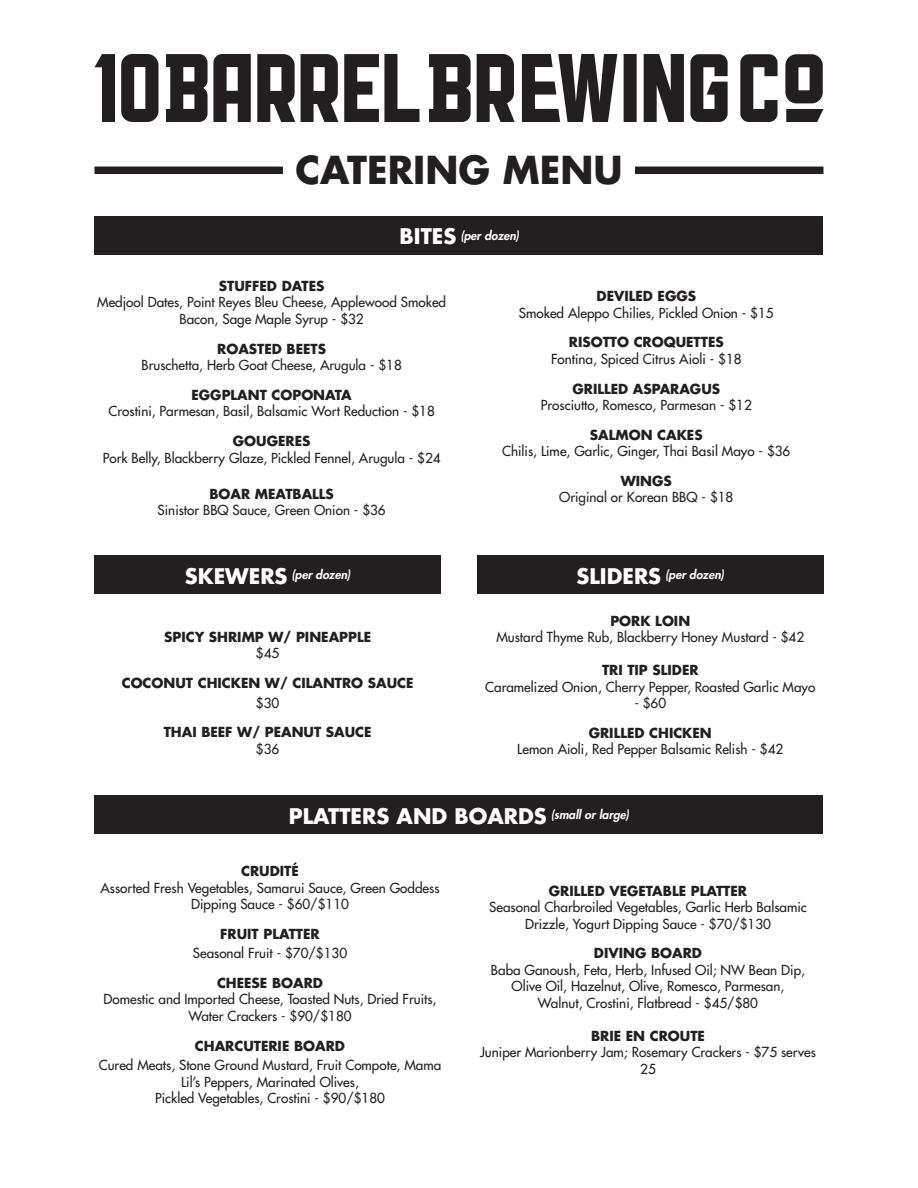
<style>
.page{position:relative;width:918px;height:1188px;background:#fff}
.page>*{position:absolute;margin:0;border:0;box-sizing:border-box;transform-origin:0 0}
.t1{font:700 37.5px "Futura Std";color:#231f20}
.t2{font:700 21px "Futura Std";color:#fff}
.t3{font:500 13.5px/16.5px "Futura Std";color:#231f20;text-align:center}
.t4{font:700 13.5px "Futura Std";color:#231f20}
.t5{font:italic 800 12px "Futura Std";color:#fff}
.s1{font-weight:700;font-style:normal;font-size:21px}
</style>
<div class="page">
<div style="left:94px;top:216px;width:730px;height:39px;background:#231f20"></div>
<svg style="left:95px;top:54px;width:729px;height:68px;fill:#231f20"></svg>
<div style="left:94px;top:167px;width:189px;height:7px;background:#231f20"></div>
<div style="left:635px;top:167px;width:189px;height:7px;background:#231f20"></div>
<div style="left:94px;top:555px;width:347px;height:39px;background:#231f20"></div>
<div style="left:477px;top:555px;width:347px;height:39px;background:#231f20"></div>
<div style="left:94px;top:795px;width:730px;height:39px;background:#231f20"></div>
<h1 class="t1" style="left:295px;top:145px;width:329px">CATERING MENU</h1>
<p class="t5" style="left:400px;top:228px;width:121px"><span class="s1">BITES</span> (per dozen)</p>
<p class="t4" style="left:219px;top:277px;width:107px">STUFFED DATES</p>
<p class="t3" style="left:97px;top:294px;width:350px">Medjool Dates, Point Reyes Bleu Cheese, Applewood Smoked<br>Bacon, Sage Maple Syrup - $32</p>
<p class="t4" style="left:217px;top:340px;width:110px">ROASTED BEETS</p>
<p class="t3" style="left:142px;top:357px;width:262px">Bruschetta, Herb Goat Cheese, Arugula - $18</p>
<p class="t4" style="left:192px;top:386px;width:162px">EGGPLANT COPONATA</p>
<p class="t3" style="left:109px;top:403px;width:328px">Crostini, Parmesan, Basil, Balsamic Wort Reduction - $18</p>
<p class="t4" style="left:233px;top:432px;width:79px">GOUGERES</p>
<p class="t3" style="left:103px;top:449px;width:340px">Pork Belly, Blackberry Glaze, Pickled Fennel, Arugula - $24</p>
<p class="t4" style="left:209px;top:484px;width:126px">BOAR MEATBALLS</p>
<p class="t3" style="left:158px;top:502px;width:230px">Sinistor BBQ Sauce, Green Onion - $36</p>
<p class="t4" style="left:597px;top:287px;width:101px">DEVILED EGGS</p>
<p class="t3" style="left:519px;top:304px;width:256px">Smoked Aleppo Chilies, Pickled Onion - $15</p>
<p class="t4" style="left:569px;top:333px;width:156px">RISOTTO CROQUETTES</p>
<p class="t3" style="left:551px;top:351px;width:192px">Fontina, Spiced Citrus Aioli - $18</p>
<p class="t4" style="left:572px;top:379px;width:149px">GRILLED ASPARAGUS</p>
<p class="t3" style="left:541px;top:397px;width:212px">Prosciutto, Romesco, Parmesan - $12</p>
<p class="t4" style="left:590px;top:426px;width:114px">SALMON CAKES</p>
<p class="t3" style="left:502px;top:443px;width:290px">Chilis, Lime, Garlic, Ginger, Thai Basil Mayo - $36</p>
<p class="t4" style="left:621px;top:472px;width:53px">WINGS</p>
<p class="t3" style="left:559px;top:489px;width:176px">Original or Korean BBQ - $18</p>
<p class="t5" style="left:185px;top:567px;width:167px"><span class="s1">SKEWERS</span> (per dozen)</p>
<p class="t5" style="left:577px;top:567px;width:149px"><span class="s1">SLIDERS</span> (per dozen)</p>
<p class="t4" style="left:164px;top:628px;width:208px">SPICY SHRIMP W/ PINEAPPLE</p>
<p class="t3" style="left:256px;top:645px;width:25px">$45</p>
<p class="t4" style="left:122px;top:674px;width:293px">COCONUT CHICKEN W/ CILANTRO SAUCE</p>
<p class="t3" style="left:256px;top:694px;width:25px">$30</p>
<p class="t4" style="left:164px;top:723px;width:209px">THAI BEEF W/ PEANUT SAUCE</p>
<p class="t3" style="left:256px;top:741px;width:25px">$36</p>
<p class="t4" style="left:610px;top:612px;width:81px">PORK LOIN</p>
<p class="t3" style="left:496px;top:629px;width:309px">Mustard Thyme Rub, Blackberry Honey Mustard - $42</p>
<p class="t4" style="left:602px;top:661px;width:98px">TRI TIP SLIDER</p>
<p class="t3" style="left:485px;top:679px;width:332px">Caramelized Onion, Cherry Pepper, Roasted Garlic Mayo</p>
<p class="t3" style="left:634px;top:695px;width:33px">- $60</p>
<p class="t4" style="left:589px;top:724px;width:125px">GRILLED CHICKEN</p>
<p class="t3" style="left:517px;top:741px;width:268px">Lemon Aioli, Red Pepper Balsamic Relish - $42</p>
<h2 class="t2" style="left:289px;top:802px;width:342px">PLATTERS AND BOARDS <sup>(small</sup> <sup>or</sup> <sup>large)</sup></h2>
<p class="t4" style="left:241px;top:862px;width:59px">CRUDITÉ</p>
<p class="t3" style="left:100px;top:879px;width:341px">Assorted Fresh Vegetables, Samarui Sauce, Green Goddess<br>Dipping Sauce - $60/$110</p>
<p class="t4" style="left:220px;top:925px;width:101px">FRUIT PLATTER</p>
<p class="t3" style="left:193px;top:945px;width:156px">Seasonal Fruit - $70/$130</p>
<p class="t4" style="left:217px;top:974px;width:107px">CHEESE BOARD</p>
<p class="t3" style="left:104px;top:991px;width:334px">Domestic and Imported Cheese, Toasted Nuts, Dried Fruits,<br>Water Crackers - $90/$180</p>
<p class="t4" style="left:195px;top:1037px;width:152px">CHARCUTERIE BOARD</p>
<p class="t3" style="left:99px;top:1057px;width:344px">Cured Meats, Stone Ground Mustard, Fruit Compote, Mama<br>Lil’s Peppers, Marinated Olives,<br>Pickled Vegetables, Crostini - $90/$180</p>
<p class="t4" style="left:549px;top:882px;width:200px">GRILLED VEGETABLE PLATTER</p>
<p class="t3" style="left:489px;top:899px;width:319px">Seasonal Charbroiled Vegetables, Garlic Herb Balsamic<br>Drizzle, Yogurt Dipping Sauce - $70/$130</p>
<p class="t4" style="left:594px;top:944px;width:110px">DIVING BOARD</p>
<p class="t3" style="left:491px;top:962px;width:316px">Baba Ganoush, Feta, Herb, Infused Oil; NW Bean Dip,<br>Olive Oil, Hazelnut, Olive, Romesco, Parmesan,<br>Walnut, Crostini, Flatbread - $45/$80</p>
<p class="t4" style="left:591px;top:1027px;width:115px">BRIE EN CROUTE</p>
<p class="t3" style="left:480px;top:1044px;width:337px">Juniper Marionberry Jam; Rosemary Crackers - $75 serves<br>25</p>
</div>
